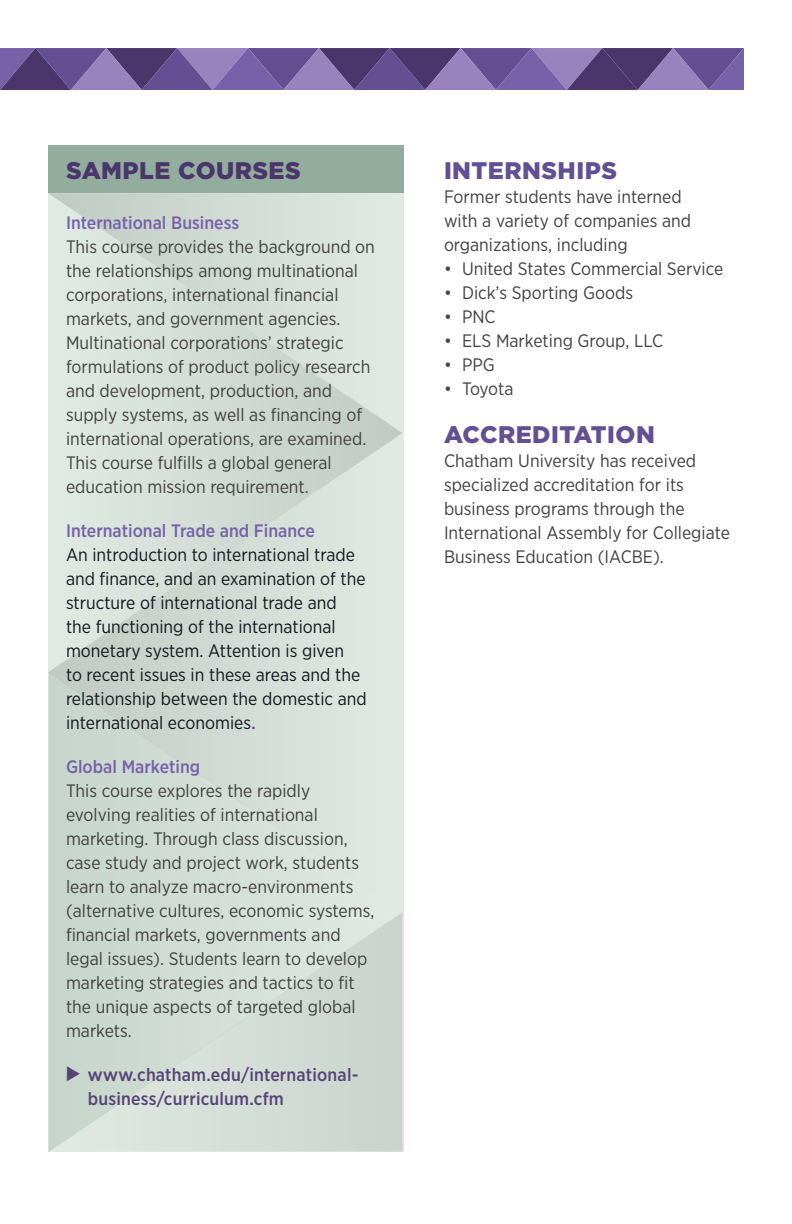
<style>
.page{position:relative;width:792px;height:1224px;background:#fff}
.page>*{position:absolute;margin:0;border:0;box-sizing:border-box;transform-origin:0 0}
.t1{font:900 24px "Gotham";letter-spacing:.02em;color:#625093}
.t2{font:900 24px "Gotham";letter-spacing:.02em;color:#4b366b}
.t3{font:18px/24px "Gotham Narrow";color:#414042}
.t4{font:18px/24px "Gotham Narrow";color:#111820}
.t5{font:500 18px "Gotham Narrow";color:#7662a8}
.t6{font:500 18px/24px "Gotham Narrow";letter-spacing:.01em;color:#574475}
.s1{font-size:22px;color:#5b2c82}
.s2{font-family:"Trianglefont";font-weight:400}
.s3{font-family:"Gotham"}
</style>
<div class="page">
<svg style="left:48px;top:433px;width:355px;height:479px;fill:#d8e1da"></svg>
<svg style="left:49px;top:672px;width:354px;height:480px;fill:#d1dbd4"></svg>
<svg style="left:48px;top:193px;width:355px;height:240px;fill:#d8e1da"></svg>
<div style="left:48px;top:145px;width:355px;height:48px;background:#92ad9d"></div>
<svg style="left:0;top:48px;width:744px;height:42px"></svg>
<h1 class="t2" style="left:66px;top:157px;width:236px">SAMPLE COURSES</h1>
<p class="t5" style="left:66px;top:211px;width:175px">International Business</p>
<p class="t3" style="left:66px;top:235px;width:310px">This course provides the background on the relationships among multinational corporations, international financial markets, and government agencies.<br>Multinational corporations’ strategic formulations of product policy research and development, production, and supply systems, as well as financing of international operations, are examined.<br>This course fulfills a global general education mission requirement.</p>
<p class="t5" style="left:66px;top:519px;width:251px">International Trade and Finance</p>
<p class="t4" style="left:66px;top:542px;width:302px">An introduction to international trade and finance, and an examination of the structure of international trade and<br>the functioning of the international monetary system. Attention is given<br>to recent issues in these areas and the relationship between the domestic and international economies<span class="s1">.</span></p>
<p class="t5" style="left:66px;top:755px;width:136px">Global Marketing</p>
<p class="t3" style="left:66px;top:779px;width:310px">This course explores the rapidly evolving realities of international marketing. Through class discussion, case study and project work, students learn to analyze macro-environments (alternative cultures, economic systems, financial markets, governments and legal issues). Students learn to develop marketing strategies and tactics to fit the unique aspects of targeted global markets.</p>
<p class="t6" style="left:88px;top:1063px;width:272px;text-indent:-22px"><span class="s2">r</span> <span class="s3">www.</span>chatham.edu/international&shy;business/curriculum.cfm</p>
<h1 class="t1" style="left:444px;top:157px;width:174px">INTERNSHIPS</h1>
<p class="t3" style="left:444px;top:185px;width:249px">Former students have interned with a variety of companies and organizations, including</p>
<p class="t3" style="left:444px;top:256px;width:281px">• United States Commercial Service</p>
<p class="t3" style="left:444px;top:280px;width:191px">• Dick’s Sporting Goods</p>
<p class="t3" style="left:444px;top:304px;width:53px">• PNC</p>
<p class="t3" style="left:444px;top:328px;width:221px">• ELS Marketing Group, LLC</p>
<p class="t3" style="left:444px;top:352px;width:52px">• PPG</p>
<p class="t3" style="left:444px;top:376px;width:71px">• Toyota</p>
<h1 class="t1" style="left:444px;top:421px;width:212px">ACCREDITATION</h1>
<p class="t3" style="left:444px;top:449px;width:287px">Chatham University has received specialized accreditation for its business programs through the International Assembly for Collegiate Business Education (IACBE).</p>
</div>
